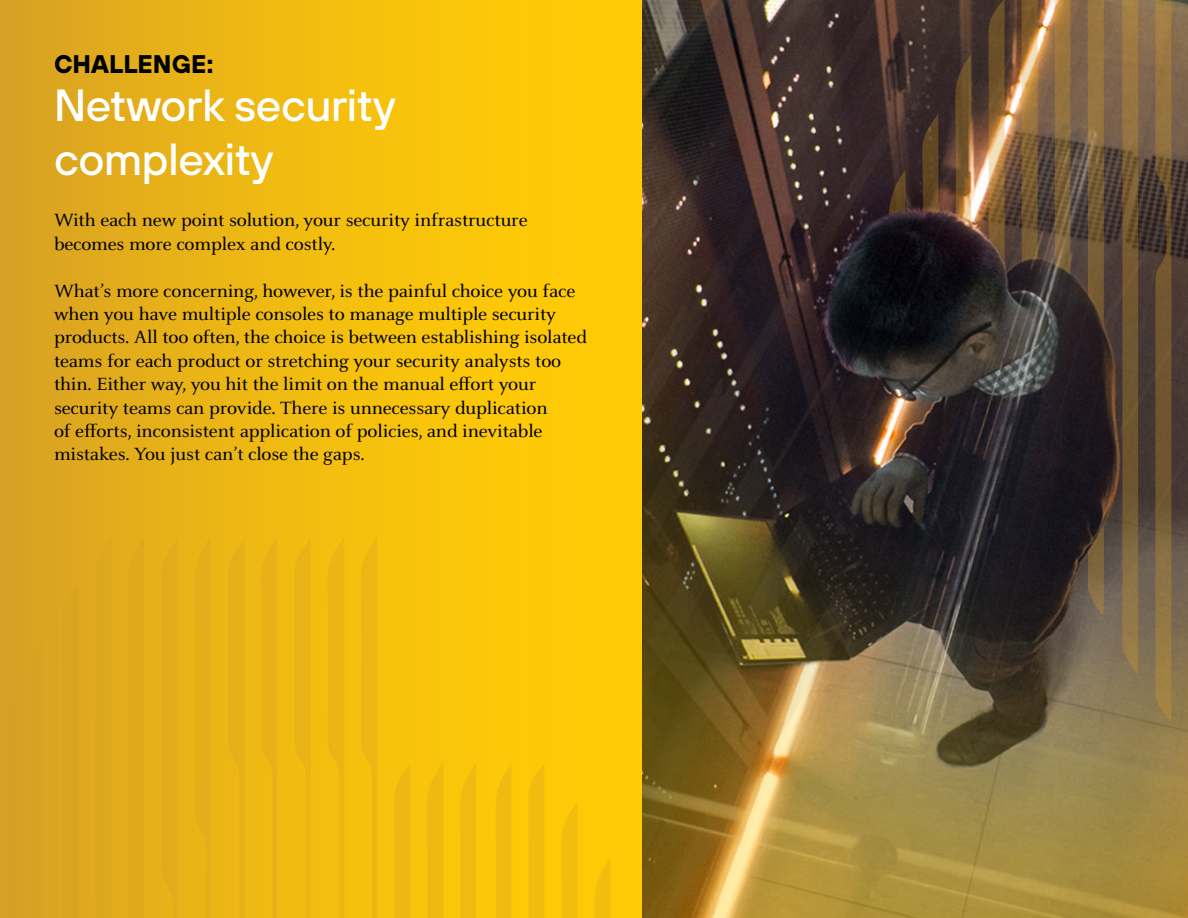
<style>
.page{position:relative;width:1188px;height:918px;background:#fff}
.page>*{position:absolute;margin:0;border:0;box-sizing:border-box;transform-origin:0 0}
.t1{font:500 45px/54px "TT Hoves";letter-spacing:-.01em;color:#fff}
.t2{font:700 25.5px "TT Hoves";color:#000}
.t3{font:19.5px/23.4px "Celeste Pro";letter-spacing:-.01em;color:#000}
</style>
<div class="page">
<img style="left:641px;top:0;width:547px;height:918px">
<div style="left:0;top:0;width:641px;height:918px;background:linear-gradient(to right,#dba421,#ffd102)"></div>
<div style="left:228px;top:539px;width:16px;height:379px;background:#e6b019"></div>
<svg style="left:261px;top:537px;width:16px;height:381px;background:#e9b415"></svg>
<svg style="left:294px;top:539px;width:17px;height:379px;background:#ebb613"></svg>
<svg style="left:327px;top:537px;width:17px;height:381px;background:#edb812"></svg>
<svg style="left:360px;top:537px;width:17px;height:381px;background:#efba11"></svg>
<svg style="left:528px;top:763px;width:17px;height:155px;background:#f2bd0e"></svg>
<svg style="left:394px;top:764px;width:16px;height:154px;background:#edb812"></svg>
<svg style="left:427px;top:762px;width:16px;height:156px;background:#efba11"></svg>
<svg style="left:460px;top:763px;width:16px;height:155px;background:#f0bb10"></svg>
<svg style="left:561px;top:801px;width:16px;height:117px;background:#f3be0d"></svg>
<svg style="left:496px;top:763px;width:15px;height:155px;background:#f1bc0f"></svg>
<svg style="left:594px;top:857px;width:17px;height:61px"></svg>
<div style="left:95px;top:539px;width:17px;height:379px;background:#dda71f"></div>
<div style="left:62px;top:583px;width:16px;height:335px;background:#dba420"></div>
<div style="left:27px;top:644px;width:17px;height:274px;background:#d8a122"></div>
<div style="left:0;top:701px;width:10px;height:217px;background:#d69f25"></div>
<div style="left:128px;top:536px;width:16px;height:382px;background:#dfa91d"></div>
<div style="left:161px;top:539px;width:17px;height:379px;background:#e1ab1b"></div>
<div style="left:195px;top:536px;width:16px;height:382px;background:#e4ad1a"></div>
<svg style="left:1155px;top:0;width:16px;height:722px;background:#7c6239"></svg>
<svg style="left:1136px;top:0;width:2px;height:673px"></svg>
<img style="left:656px;top:0;width:480px;height:918px">
<p class="t2" style="left:54px;top:46px;width:161px">CHALLENGE:</p>
<p class="t1" style="left:54px;top:78px;width:343px">Network security complexity</p>
<p class="t3" style="left:54px;top:208px;width:475px">With each new point solution, your security infrastructure becomes more complex and costly.</p>
<p class="t3" style="left:54px;top:278px;width:535px">What’s more concerning, however, is the painful choice you face when you have multiple consoles to manage multiple security products. All too often, the choice is between establishing isolated teams for each product or stretching your security analysts too thin. Either way, you hit the limit on the manual effort your security teams can provide. There is unnecessary duplication<br>of efforts, inconsistent application of policies, and inevitable mistakes. You just can’t close the gaps.</p>
</div>
